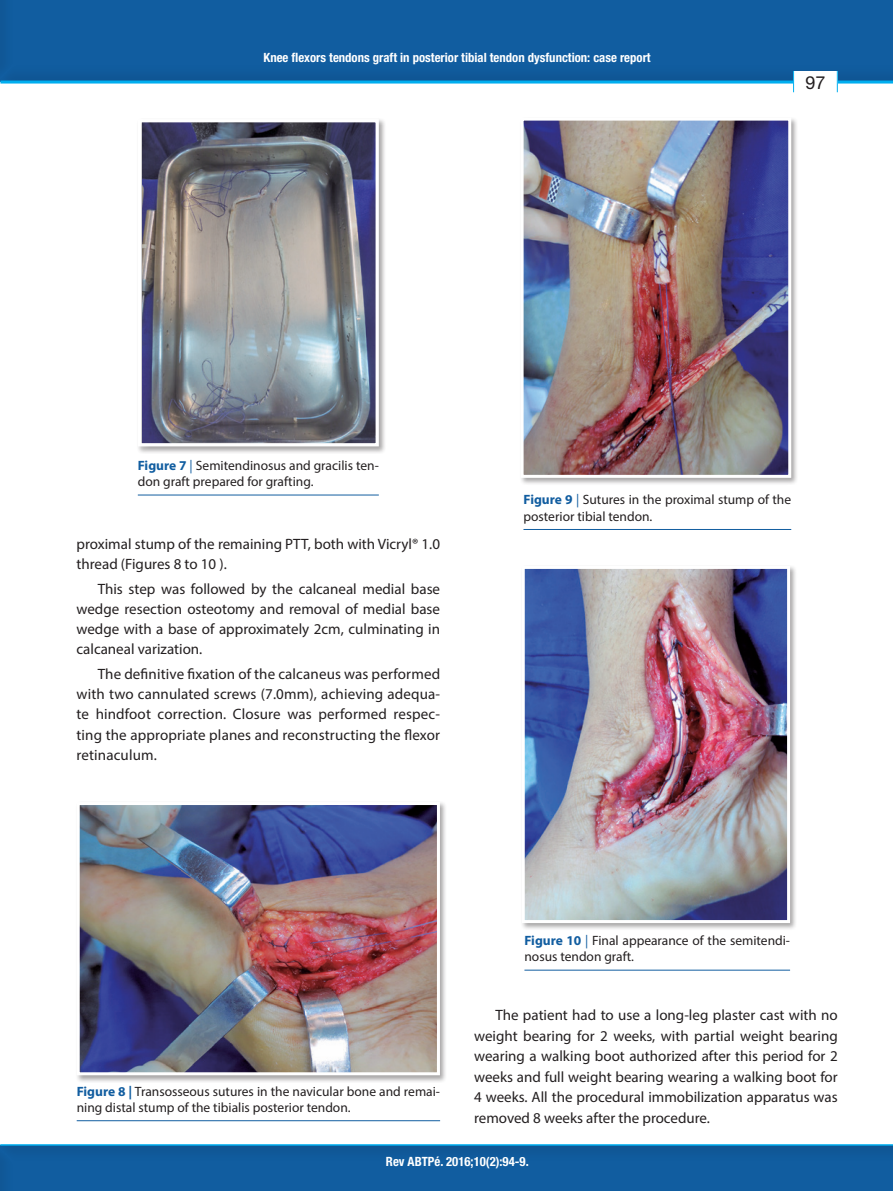
<style>
.page{position:relative;width:893px;height:1191px;background:#fff}
.page>*{position:absolute;margin:0;border:0;box-sizing:border-box;transform-origin:0 0}
.t1{font:18px "Helvetica Neue";color:#231f20}
.t2{font:15px/20.2px "Myriad Pro";color:#231f20;text-align:justify}
.t3{font:13.5px/16.2px "Myriad Pro";color:#231f20}
.t4{font:700 condensed 12.75px "Helvetica Neue";color:#fff}
.s1{font-weight:700;color:#115da0}
.s2{color:#115da0}
</style>
<div class="page">
<div style="left:0;top:0;width:893px;height:84px;background:#115da0"></div>
<hr style="left:0;top:81px;width:893px;height:3px;background:#00aeef">
<div style="left:793px;top:71px;width:45px;height:21px;background:#fff"></div>
<svg style="left:793px;top:71px;width:1px;height:21px"></svg>
<svg style="left:837px;top:71px;width:1px;height:21px"></svg>
<div style="left:0;top:1143px;width:893px;height:48px;background:#115da0"></div>
<hr style="left:0;top:1144px;width:893px;height:1px;background:#00aeef">
<div style="left:136px;top:117px;width:250px;height:337px;background:#231f20;opacity:.4"></div>
<img style="left:143px;top:123px;width:232px;height:319px">
<div style="left:138px;top:119px;width:241px;height:327px;border:3px solid #fff"></div>
<hr style="left:138px;top:494px;width:241px;height:1px;background:#115da0">
<div style="left:75px;top:800px;width:373px;height:282px;background:#231f20;opacity:.4"></div>
<img style="left:81px;top:806px;width:355px;height:265px">
<div style="left:77px;top:802px;width:363px;height:273px;border:3px solid #fff"></div>
<hr style="left:77px;top:1120px;width:363px;height:1px;background:#115da0">
<div style="left:519px;top:116px;width:280px;height:369px;background:#231f20;opacity:.4"></div>
<img style="left:525px;top:122px;width:262px;height:352px">
<div style="left:521px;top:118px;width:270px;height:360px;border:3px solid #fff"></div>
<hr style="left:523px;top:529px;width:268px;height:1px;background:#115da0">
<div style="left:520px;top:564px;width:278px;height:366px;background:#231f20;opacity:.4"></div>
<img style="left:526px;top:570px;width:260px;height:349px">
<div style="left:522px;top:566px;width:268px;height:357px;border:3px solid #fff"></div>
<hr style="left:524px;top:969px;width:266px;height:1px;background:#115da0">
<p class="t4" style="left:264px;top:50px;width:389px">Knee flexors tendons graft in posterior tibial tendon dysfunction: case report</p>
<p class="t1" style="left:805px;top:72px;width:22px">97</p>
<p class="t3" style="left:138px;top:457px;width:243px"><span class="s1">Figure 7</span> <span class="s2">|</span> Semitendinosus and gracilis ten&shy;don graft prepared for grafting.</p>
<p class="t2" style="left:77px;top:533px;width:365px">proximal stump of the remaining PTT, both with Vicryl® 1.0 thread (Figures 8 to 10 ).</p>
<p class="t2" style="left:77px;top:578px;width:365px;text-indent:21px">This step was followed by the calcaneal medial base wedge resection osteotomy and removal of medial base wedge with a base of approximately 2cm, culminating in calcaneal varization.</p>
<p class="t2" style="left:77px;top:663px;width:365px;text-indent:21px">The definitive fixation of the calcaneus was performed with two cannulated screws (7.0mm), achieving adequa&shy;te hindfoot correction. Closure was performed respec&shy;ting the appropriate planes and reconstructing the flexor retinaculum.</p>
<p class="t3" style="left:523px;top:491px;width:269px"><span class="s1">Figure 9</span> <span class="s2">|</span> Sutures in the proximal stump of the posterior tibial tendon.</p>
<p class="t3" style="left:524px;top:932px;width:267px"><span class="s1">Figure 10</span> <span class="s2">|</span> Final appearance of the semitendi&shy;nosus tendon graft.</p>
<p class="t3" style="left:77px;top:1082px;width:365px"><span class="s1">Figure 8 |</span> Transosseous sutures in the navicular bone and remai&shy;ning distal stump of the tibialis posterior tendon.</p>
<p class="t2" style="left:474px;top:1004px;width:365px;text-indent:21px">The patient had to use a long-leg plaster cast with no weight bearing for 2 weeks, with partial weight bearing wearing a walking boot authorized after this period for 2 weeks and full weight bearing wearing a walking boot for 4 weeks. All the procedural immobilization apparatus was removed 8 weeks after the procedure.</p>
<p class="t4" style="left:386px;top:1153px;width:144px">Rev ABTPé. 2016;10(2):94-9.</p>
</div>
